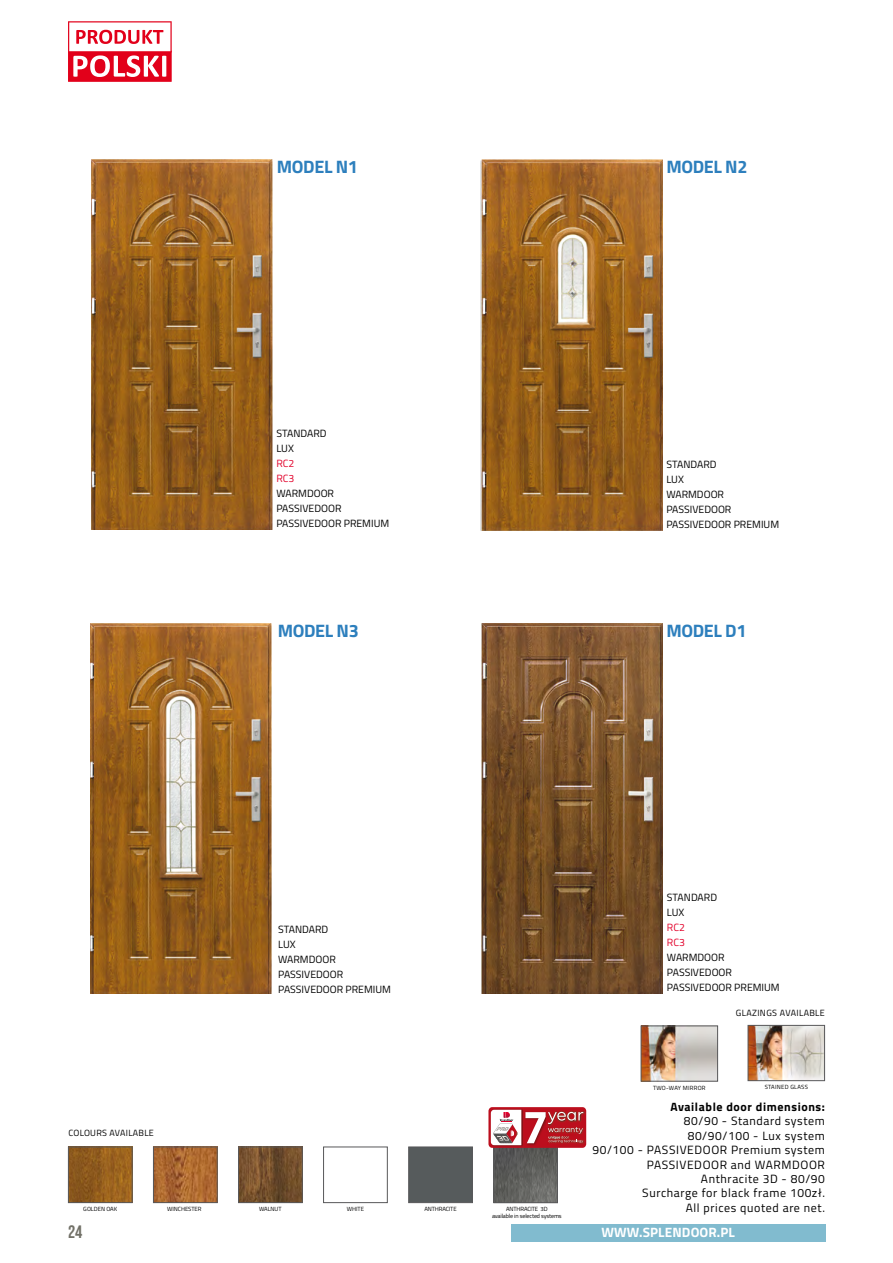
<style>
.page{position:relative;width:893px;height:1263px;background:#fff}
.page>*{position:absolute;margin:0;border:0;box-sizing:border-box;transform-origin:0 0}
.t1{font:700 18px "Titillium";letter-spacing:-.02em;color:#2d7fbd}
.t2{font:18px "Bebas Neue";color:#727168}
.t3{font:700 13.5px "Titillium";letter-spacing:.01em;color:#fff}
.t4{font:12px/14.4px "Titillium";letter-spacing:.05em;color:#000;text-align:right}
.t5{font:700 12px "Titillium";letter-spacing:.05em;color:#000}
.t6{font:10.5px/15px "Titillium";color:#000}
.t7{font:10.5px/15px "Titillium";color:#e2002a}
.t8{font:9px "Titillium";letter-spacing:.03em;color:#000}
.t9{font:6px/7.2px "Titillium";letter-spacing:-.015em;color:#000;text-align:center}
.t10{font:6px "Titillium";letter-spacing:.04em;color:#000}
</style>
<div class="page">
<svg style="left:68px;top:21px;width:104px;height:61px"></svg>
<div style="left:511px;top:1224px;width:315px;height:17px;background:#81bbcf"></div>
<img style="left:750px;top:1027px;width:73px;height:52px">
<div style="left:748px;top:1025px;width:77px;height:56px;border:1px solid #58585a"></div>
<img style="left:643px;top:1027px;width:73px;height:52px">
<div style="left:641px;top:1025px;width:77px;height:56px;border:1px solid #58585a"></div>
<img style="left:70px;top:1148px;width:61px;height:53px">
<div style="left:68px;top:1146px;width:65px;height:57px;border:1px solid #58585a"></div>
<img style="left:240px;top:1148px;width:61px;height:53px">
<div style="left:238px;top:1146px;width:65px;height:57px;border:1px solid #58585a"></div>
<div style="left:323px;top:1146px;width:65px;height:57px;background:#fff;border:1px solid #58585a"></div>
<div style="left:408px;top:1146px;width:65px;height:57px;background:#565b5c;border:1px solid #58585a"></div>
<img style="left:155px;top:1148px;width:61px;height:53px">
<div style="left:153px;top:1146px;width:65px;height:57px;border:1px solid #58585a"></div>
<img style="left:495px;top:1149px;width:61px;height:52px">
<div style="left:493px;top:1147px;width:65px;height:56px;border:1px solid #58585a"></div>
<div style="left:488px;top:1107px;width:98px;height:41px;background:#bc0e1d;border-radius:4px"></div>
<img style="left:490px;top:1109px;width:33px;height:37px">
<img style="left:529px;top:1111px;width:56px;height:35px">
<svg style="left:491px;top:1110px;width:92px;height:35px"></svg>
<img style="left:91px;top:159px;width:181px;height:371px">
<img style="left:90px;top:623px;width:181px;height:371px">
<img style="left:481px;top:159px;width:181px;height:372px">
<img style="left:481px;top:623px;width:182px;height:370px">
<h1 class="t1" style="left:277px;top:153px;width:83px">MODEL N1</h1>
<h1 class="t1" style="left:666px;top:153px;width:83px">MODEL N2</h1>
<p class="t6" style="left:276px;top:425px;width:52px">STANDARD<br>LUX</p>
<p class="t7" style="left:276px;top:455px;width:20px">RC2<br>RC3</p>
<p class="t6" style="left:276px;top:485px;width:114px">WARMDOOR<br>PASSIVEDOOR<br>PASSIVEDOOR PREMIUM</p>
<p class="t6" style="left:666px;top:456px;width:114px">STANDARD<br>LUX<br>WARMDOOR<br>PASSIVEDOOR<br>PASSIVEDOOR PREMIUM</p>
<h1 class="t1" style="left:278px;top:617px;width:83px">MODEL N3</h1>
<h1 class="t1" style="left:666px;top:617px;width:82px">MODEL D1</h1>
<p class="t8" style="left:68px;top:1126px;width:87px">COLOURS AVAILABLE</p>
<p class="t6" style="left:278px;top:922px;width:114px">STANDARD<br>LUX<br>WARMDOOR<br>PASSIVEDOOR<br>PASSIVEDOOR PREMIUM</p>
<p class="t9" style="left:83px;top:1205px;width:35px">GOLDEN OAK</p>
<p class="t9" style="left:167px;top:1205px;width:36px">WINCHESTER</p>
<p class="t9" style="left:259px;top:1205px;width:24px">WALNUT</p>
<p class="t9" style="left:347px;top:1205px;width:19px">WHITE</p>
<p class="t9" style="left:424px;top:1205px;width:34px">ANTHRACITE</p>
<p class="t9" style="left:492px;top:1205px;width:71px">ANTHRACITE 3D<br>available in selected systems</p>
<p class="t6" style="left:667px;top:889px;width:52px">STANDARD<br>LUX</p>
<p class="t7" style="left:667px;top:919px;width:20px">RC2<br>RC3</p>
<p class="t6" style="left:667px;top:949px;width:114px">WARMDOOR<br>PASSIVEDOOR<br>PASSIVEDOOR PREMIUM</p>
<p class="t8" style="left:736px;top:1006px;width:91px">GLAZINGS AVAILABLE</p>
<p class="t10" style="left:653px;top:1083px;width:54px">TWO-WAY MIRROR</p>
<p class="t10" style="left:765px;top:1083px;width:45px">STAINED GLASS</p>
<p class="t5" style="left:670px;top:1097px;width:156px">Available door dimensions:</p>
<p class="t4" style="left:592px;top:1113px;width:234px">80/90 - Standard system<br>80/90/100 - Lux system<br>90/100 - PASSIVEDOOR Premium system<br>PASSIVEDOOR and WARMDOOR<br>Anthracite 3D - 80/90<br>Surcharge for black frame 100zł.<br>All prices quoted are net.</p>
<h1 class="t2" style="left:68px;top:1221px;width:16px">24</h1>
<p class="t3" style="left:602px;top:1222px;width:135px">WWW.SPLENDOOR.PL</p>
</div>
